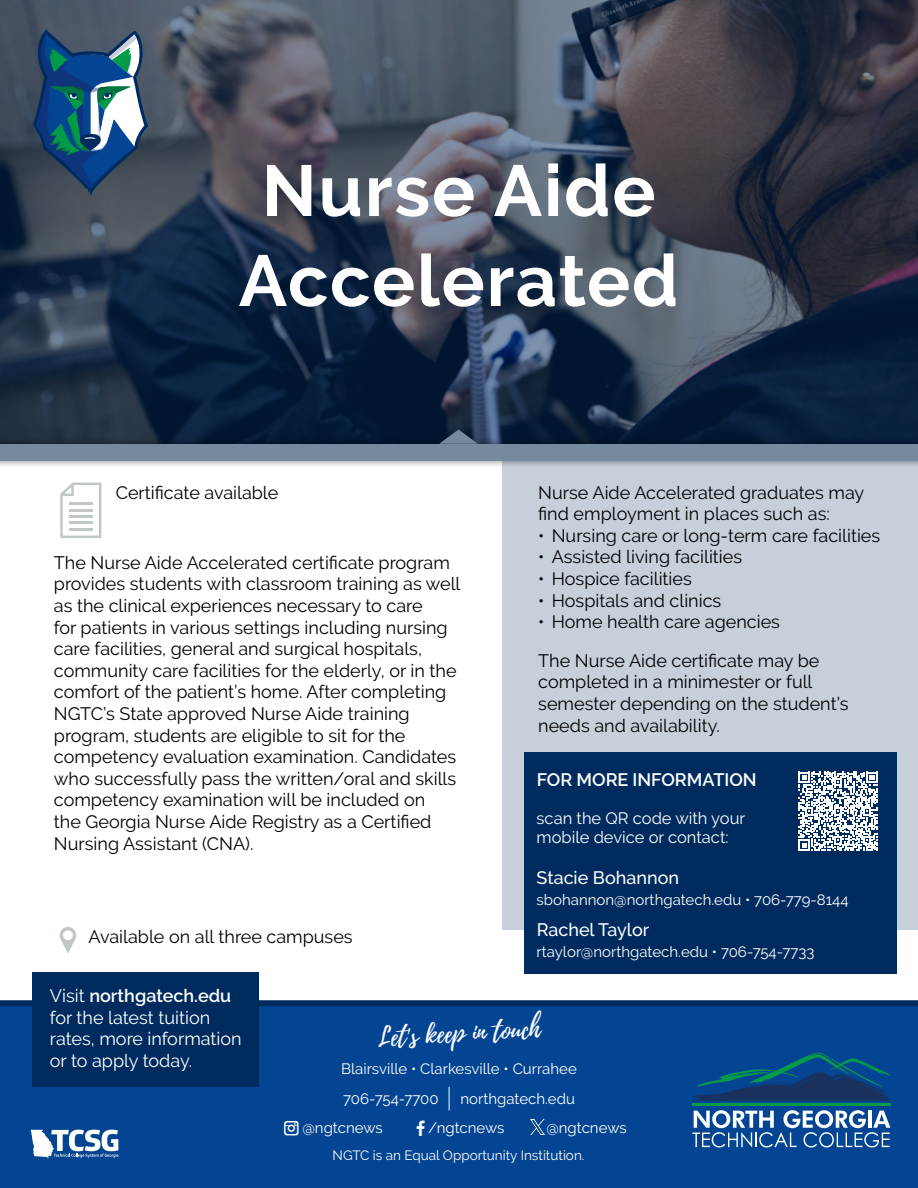
<style>
.page{position:relative;width:918px;height:1188px;background:#fff}
.page>*{position:absolute;margin:0;border:0;box-sizing:border-box;transform-origin:0 0}
.t1{font:700 72px/90px "Raleway";letter-spacing:.025em;color:#fff;text-align:center}
.t2{font:25.5px "Playlist Script";color:#fff}
.t3{font:18px/21.6px "Raleway";color:#000}
.t4{font:18px/21.6px "Raleway";color:#fff}
.t5{font:500 18px "Raleway";color:#fff}
.t6{font:600 18px "Raleway";color:#fff}
.t7{font:16.5px/19.8px "Raleway";color:#fff}
.t8{font:15px "Raleway";color:#fff}
.t9{font:13.5px "Raleway";color:#fff}
.s1{font-weight:600}
</style>
<div class="page">
<div style="left:502px;top:461px;width:416px;height:469px;background:#c7cfdb"></div>
<svg style="left:60px;top:483px;width:41px;height:55px"></svg>
<hr style="left:69px;top:528px;width:23px;height:2px;background:#c1c6c8">
<hr style="left:69px;top:522px;width:23px;height:2px;background:#c1c6c8">
<hr style="left:69px;top:515px;width:23px;height:3px;background:#c1c6c8">
<hr style="left:69px;top:509px;width:23px;height:2px;background:#c1c6c8">
<hr style="left:69px;top:502px;width:23px;height:3px;background:#c1c6c8">
<svg style="left:60px;top:927px;width:16px;height:26px"></svg>
<div style="left:0;top:1003px;width:918px;height:185px;background:#034592"></div>
<svg style="left:31px;top:1130px;width:87px;height:28px"></svg>
<div style="left:33px;top:972px;width:226px;height:115px;background:#002b5f"></div>
<svg style="left:449px;top:1087px;width:1px;height:23px"></svg>
<div style="left:0;top:1000px;width:918px;height:6px;background:#002b5f"></div>
<img style="left:530px;top:1120px;width:15px;height:15px">
<hr style="left:692px;top:1103px;width:198px;height:3px;background:#059b49">
<svg style="left:693px;top:1053px;width:198px;height:48px"></svg>
<svg style="left:692px;top:1110px;width:198px;height:38px"></svg>
<img style="left:0;top:0;width:918px;height:436px">
<svg style="left:32px;top:29px;width:116px;height:167px;background:#3c647f"></svg>
<div style="left:0;top:436px;width:918px;height:33px;background:#000;opacity:.5"></div>
<div style="left:0;top:444px;width:918px;height:17px;background:#768a9f"></div>
<svg style="left:439px;top:430px;width:39px;height:14px"></svg>
<div style="left:524px;top:752px;width:373px;height:222px;background:#002b5f"></div>
<svg style="left:799px;top:772px;width:79px;height:79px"></svg>
<h1 class="t1" style="left:239px;top:146px;width:441px">Nurse Aide<br>Accelerated</h1>
<p class="t3" style="left:116px;top:481px;width:164px">Certificate available</p>
<p class="t3" style="left:54px;top:552px;width:408px">The Nurse Aide Accelerated certificate program provides students with classroom training as well as the clinical experiences necessary to care<br>for patients in various settings including nursing care facilities, general and surgical hospitals, community care facilities for the elderly, or in the comfort of the patient’s home. After completing NGTC’s State approved Nurse Aide training program, students are eligible to sit for the competency evaluation examination. Candidates who successfully pass the written/oral and skills competency examination will be included on<br>the Georgia Nurse Aide Registry as a Certified Nursing Assistant (CNA).</p>
<p class="t3" style="left:89px;top:926px;width:266px">Available on all three campuses</p>
<p class="t3" style="left:538px;top:481px;width:328px">Nurse Aide Accelerated graduates may find employment in places such as:</p>
<p class="t3" style="left:538px;top:525px;width:344px">• Nursing care or long-term care facilities</p>
<p class="t3" style="left:538px;top:546px;width:205px">• Assisted living facilities</p>
<p class="t3" style="left:538px;top:568px;width:155px">• Hospice facilities</p>
<p class="t3" style="left:538px;top:589px;width:185px">• Hospitals and clinics</p>
<p class="t3" style="left:538px;top:603px;width:283px;line-height:38.5px">• Home health care agencies<br>The Nurse Aide certificate may be</p>
<p class="t3" style="left:538px;top:671px;width:312px">completed in a minimester or full semester depending on the student’s needs and availability.</p>
<p class="t6" style="left:537px;top:769px;width:221px">FOR MORE INFORMATION</p>
<p class="t7" style="left:537px;top:808px;width:210px">scan the QR code with your mobile device or contact:</p>
<p class="t5" style="left:537px;top:867px;width:144px">Stacie Bohannon</p>
<p class="t8" style="left:537px;top:891px;width:314px">sbohannon@northgatech.edu • 706-779-8144</p>
<p class="t5" style="left:537px;top:919px;width:114px">Rachel Taylor</p>
<p class="t8" style="left:537px;top:943px;width:279px">rtaylor@northgatech.edu • 706-754-7733</p>
<p class="t4" style="left:50px;top:985px;width:193px">Visit <span class="s1">northgatech.edu </span>for the latest tuition rates, more information or to apply today.</p>
<h2 class="t2" style="left:377px;top:1019px;width:164px;rotate:-3deg">Let's keep in touch</h2>
<p class="t8" style="left:341px;top:1060px;width:237px">Blairsville • Clarkesville • Currahee</p>
<p class="t8" style="left:343px;top:1090px;width:97px">706-754-7700</p>
<p class="t8" style="left:461px;top:1090px;width:116px">northgatech.edu</p>
<p class="t8" style="left:302px;top:1119px;width:82px">@ngtcnews</p>
<p class="t8" style="left:428px;top:1119px;width:78px">/ngtcnews</p>
<p class="t8" style="left:546px;top:1119px;width:82px">@ngtcnews</p>
<p class="t9" style="left:333px;top:1148px;width:253px">NGTC is an Equal Opportunity Institution.</p>
</div>
